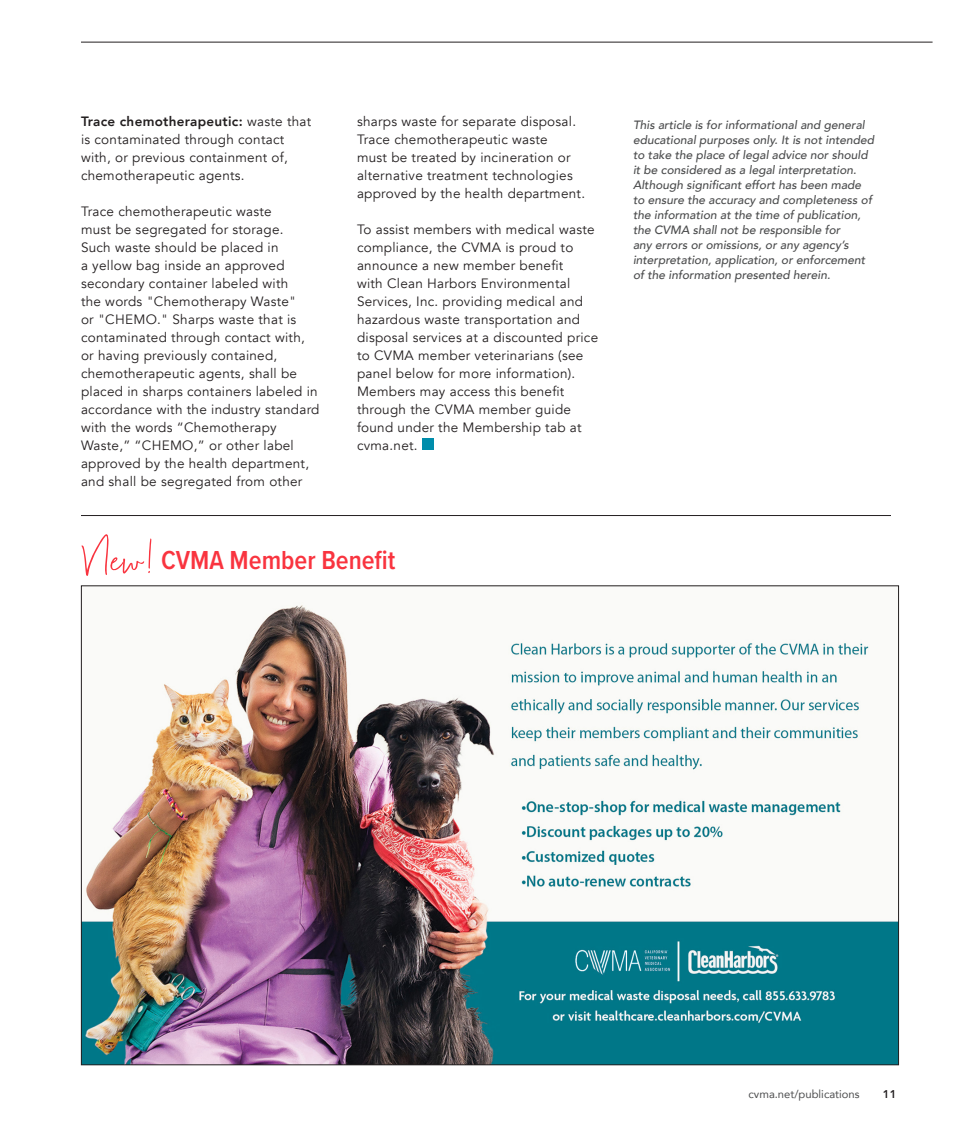
<style>
.page{position:relative;width:972px;height:1134px;background:#fff}
.page>*{position:absolute;margin:0;border:0;box-sizing:border-box;transform-origin:0 0}
.t1{font:60.6px "Foxglow";color:#f9343f}
.t2{font:600 27px "Proxima Nova Cond";color:#f9343f}
.Body_Text_1_Std___Sans__Museo_San_300{font:13.5px/18px "Avenir";letter-spacing:.02em;color:#231f20}
.Body_Text_1_Std___Sans__Museo_San_300-2{font:italic 500 12px/15px "Avenir";color:#4b4c4d}
.t3{font:11.25px "Avenir";color:#4b4c4d}
.t4{font:800 11.25px "Avenir";color:#231f20}
.s1{font-weight:800}
</style>
<div class="page">
<hr style="left:81px;top:42px;width:852px;height:1px;background:#231f20">
<div style="left:422px;top:438px;width:12px;height:12px;background:#008dab"></div>
<img style="left:83px;top:605px;width:814px;height:458px">
<hr style="left:81px;top:515px;width:810px;height:1px;background:#231f20">
<p class="Body_Text_1_Std___Sans__Museo_San_300" style="left:81px;top:113px;width:232px"><span class="s1">Trace chemotherapeutic:</span> waste that is contaminated through contact with, or previous containment of, chemotherapeutic agents.</p>
<p class="Body_Text_1_Std___Sans__Museo_San_300" style="left:81px;top:203px;width:240px">Trace chemotherapeutic waste<br>must be segregated for storage.<br>Such waste should be placed in<br>a yellow bag inside an approved secondary container labeled with<br>the words "Chemotherapy Waste"<br>or "CHEMO." Sharps waste that is contaminated through contact with, or having previously contained, chemotherapeutic agents, shall be placed in sharps containers labeled in accordance with the industry standard with the words “Chemotherapy Waste,” “CHEMO,” or other label approved by the health department, and shall be segregated from other</p>
<p class="Body_Text_1_Std___Sans__Museo_San_300" style="left:357px;top:113px;width:230px">sharps waste for separate disposal.<br>Trace chemotherapeutic waste<br>must be treated by incineration or alternative treatment technologies approved by the health department.</p>
<p class="Body_Text_1_Std___Sans__Museo_San_300" style="left:357px;top:221px;width:243px">To assist members with medical waste compliance, the CVMA is proud to announce a new member benefit<br>with Clean Harbors Environmental<br>Services, Inc. providing medical and hazardous waste transportation and disposal services at a discounted price to CVMA member veterinarians (see panel below for more information).<br>Members may access this benefit through the CVMA member guide found under the Membership tab at cvma.net.</p>
<p class="t1" style="left:81px;top:526px;width:77px">New!</p>
<p class="t2" style="left:161px;top:540px;width:236px">CVMA Member Benefit</p>
<p class="Body_Text_1_Std___Sans__Museo_San_300-2" style="left:633px;top:118px;width:243px">This article is for informational and general educational purposes only. It is not intended to take the place of legal advice nor should it be considered as a legal interpretation.<br>Although significant effort has been made to ensure the accuracy and completeness of the information at the time of publication, the CVMA shall not be responsible for<br>any errors or omissions, or any agency’s interpretation, application, or enforcement of the information presented herein.</p>
<p class="t3" style="left:749px;top:1085px;width:113px">cvma.net/publications</p>
<p class="t4" style="left:883px;top:1085px;width:15px">11</p>
</div>
